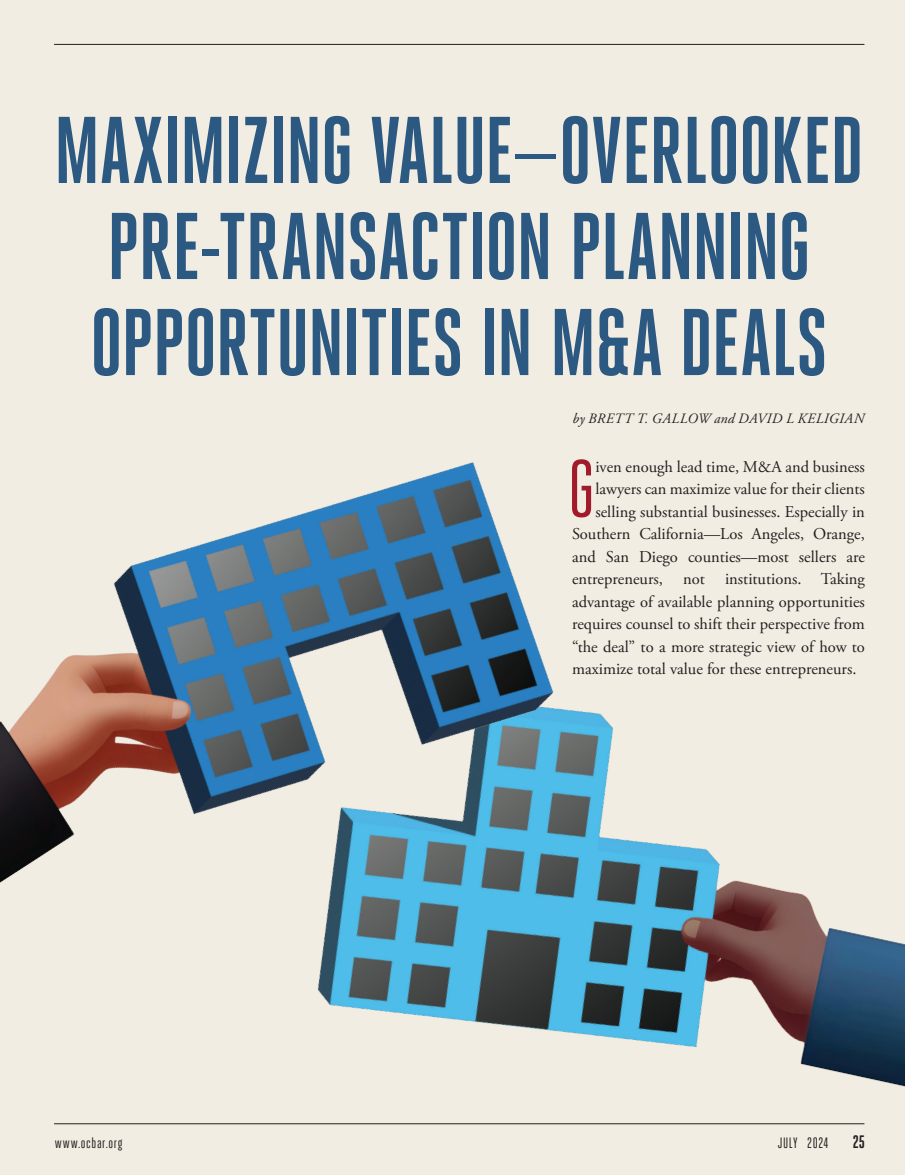
<style>
.page{position:relative;width:905px;height:1175px;background:#fff}
.page>*{position:absolute;margin:0;border:0;box-sizing:border-box;transform-origin:0 0}
.t1{font:700 94.5px/96px "Heroic Condensed";letter-spacing:-.015em;color:#2b5982;text-align:center}
.t2{font:80.85px "Heroic Condensed";color:#a11b2b}
.t3{font:700 18px "Heroic Condensed";color:#231f20}
.t4{font:16.5px "Adobe Garamond Pro";color:#231f20}
.t5{font:15px "Heroic Condensed";letter-spacing:.04em;color:#231f20}
.Author{font:italic 14.25px "Adobe Garamond Pro";letter-spacing:.02em;color:#231f20}
</style>
<div class="page">
<div style="left:0;top:0;width:904px;height:1174px;background:#f2ede2"></div>
<hr style="left:54px;top:1123px;width:810px;height:1px;background:#231f20">
<hr style="left:54px;top:44px;width:810px;height:1px;background:#231f20">
<img style="left:216px;top:840px;width:688px;height:285px">
<img style="left:0;top:462px;width:626px;height:459px">
<p class="t1" style="left:54px;top:102px;width:812px">MAXIMIZING VALUE—OVERLOOKED<br>PRE-TRANSACTION PLANNING<br>OPPORTUNITIES IN M&amp;A DEALS</p>
<p class="Author" style="left:572px;top:410px;width:293px">by BRETT T. GALLOW and DAVID L KELIGIAN</p>
<p class="t2" style="left:567px;top:445px;width:29px">G</p>
<p class="t4" style="left:595px;top:456px;width:271px">iven enough lead time, M&amp;A and business</p>
<p class="t4" style="left:595px;top:479px;width:271px">lawyers can maximize value for their clients</p>
<p class="t4" style="left:595px;top:501px;width:271px">selling substantial businesses. Especially in</p>
<p class="t4" style="left:572px;top:524px;width:294px">Southern California—Los Angeles, Orange,</p>
<p class="t4" style="left:572px;top:546px;width:294px">and San Diego counties—most sellers are</p>
<p class="t4" style="left:572px;top:569px;width:294px">entrepreneurs, not institutions. Taking</p>
<p class="t4" style="left:572px;top:591px;width:294px">advantage of available planning opportunities</p>
<p class="t4" style="left:572px;top:614px;width:294px">requires counsel to shift their perspective from</p>
<p class="t4" style="left:572px;top:636px;width:294px">“the deal” to a more strategic view of how to</p>
<p class="t4" style="left:572px;top:659px;width:286px">maximize total value for these entrepreneurs.</p>
<p class="t5" style="left:55px;top:1134px;width:69px">www.ocbar.org</p>
<p class="t5" style="left:777px;top:1134px;width:52px">JULY 2024</p>
<p class="t3" style="left:852px;top:1131px;width:14px">25</p>
</div>
